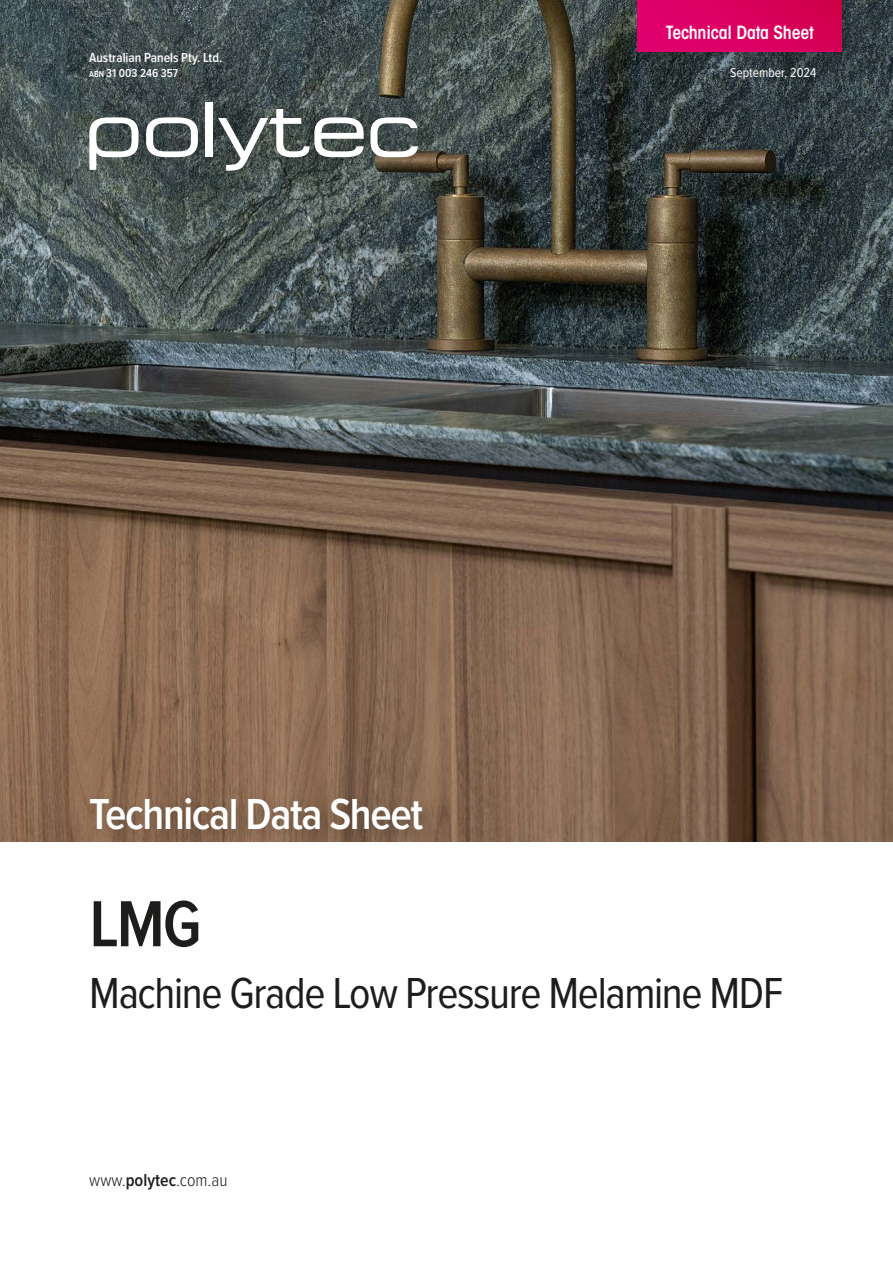
<style>
.page{position:relative;width:893px;height:1263px;background:#fff}
.page>*{position:absolute;margin:0;border:0;box-sizing:border-box;transform-origin:0 0}
.t1{font:600 67.5px "Proxima Nova Cond";color:#1d1d1b}
.t2{font:45px "Proxima Nova Cond";letter-spacing:-.03em;color:#1d1d1b}
.t3{font:600 45px "Proxima Nova Cond";letter-spacing:-.03em;color:#fff}
.t4{font:600 condensed 18px "ITC Avant Garde Std";letter-spacing:-.01em;color:#fff}
.t5{font:300 18px "Proxima Nova Cond";color:#1d1d1b}
.t6{font:600 13.5px "Proxima Nova Cond";color:#fff}
.t7{font:13.5px "Proxima Nova Cond";color:#fff}
.t8{font:600 12px "Proxima Nova Cond";color:#fff}
.s1{font-size:9px}
.s2{font-weight:600}
</style>
<div class="page">
<img style="left:0;top:0;width:893px;height:842px">
<div style="left:621px;top:0;width:261px;height:91px;background:#0d0f11;opacity:.2"></div>
<div style="left:638px;top:0;width:204px;height:51px;background:linear-gradient(to right,#e10070,#d2004f)"></div>
<div style="left:66px;top:80px;width:373px;height:113px;background:#1d1d1b;opacity:.4"></div>
<svg style="left:89px;top:117px;width:109px;height:53px"></svg>
<svg style="left:218px;top:109px;width:200px;height:62px"></svg>
<div style="left:206px;top:102px;width:7px;height:55px;background:#fff"></div>
<div style="left:81px;top:789px;width:359px;height:58px;background:#1d1d1b;opacity:.3"></div>
<p class="t4" style="left:666px;top:21px;width:149px">Technical Data Sheet</p>
<p class="t6" style="left:89px;top:47px;width:135px">Australian Panels Pty. Ltd.</p>
<p class="t8" style="left:89px;top:64px;width:90px"><span class="s1">ABN</span> 31 003 246 357</p>
<p class="t7" style="left:730px;top:62px;width:88px">September, 2024</p>
<p class="t3" style="left:89px;top:781px;width:335px">Technical Data Sheet</p>
<h1 class="t1" style="left:89px;top:874px;width:114px">LMG</h1>
<p class="t2" style="left:89px;top:960px;width:695px">Machine Grade Low Pressure Melamine MDF</p>
<p class="t5" style="left:89px;top:1167px;width:140px">www.<span class="s2">polytec</span>.com.au</p>
</div>
